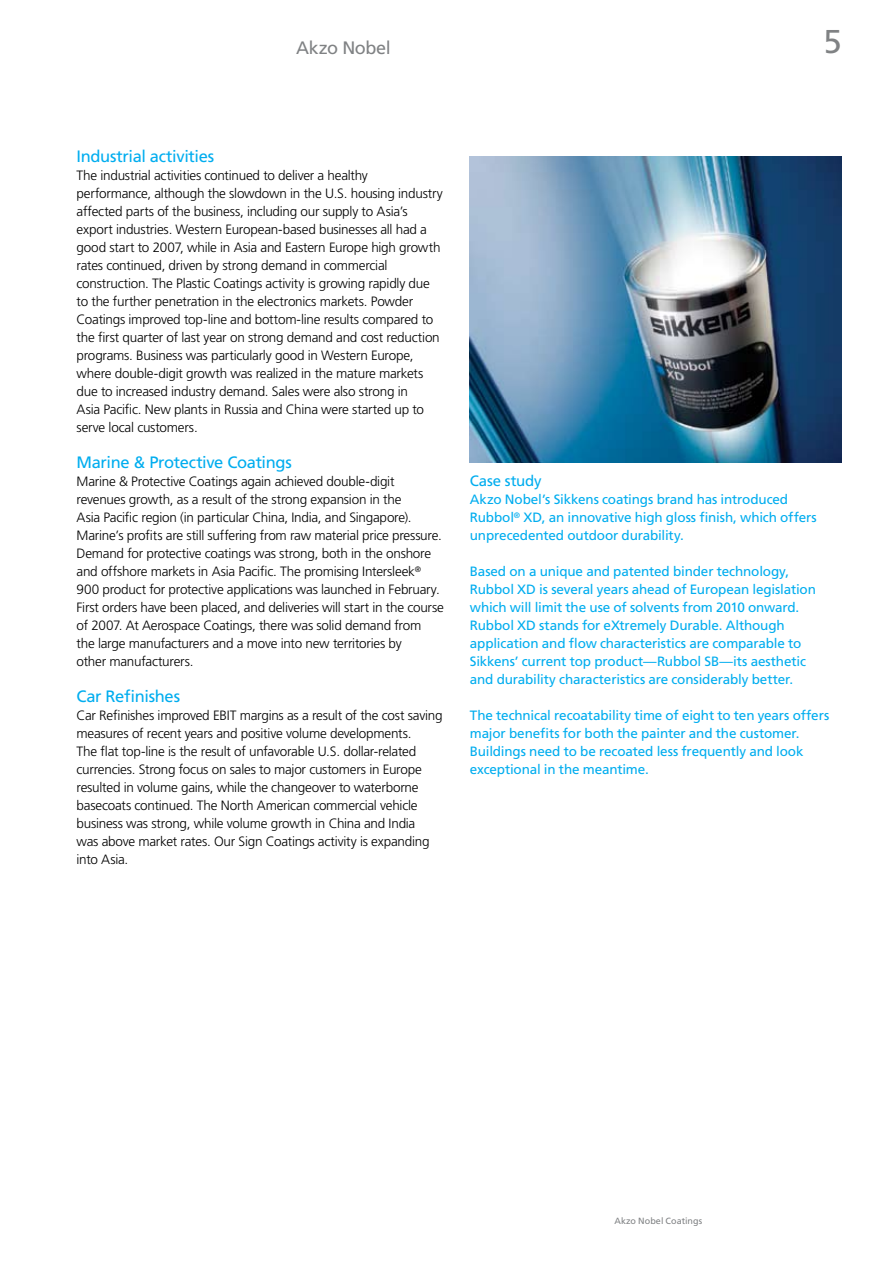
<style>
.page{position:relative;width:893px;height:1263px;background:#fff}
.page>*{position:absolute;margin:0;border:0;box-sizing:border-box;transform-origin:0 0}
.t1{font:18px "Frutiger LT Std";letter-spacing:-.02em;color:#808284}
.t2{font:16.5px "Frutiger LT Std";letter-spacing:-.02em;color:#00adef}
.t3{font:15px "Frutiger LT Std";letter-spacing:-.01em;color:#00adef}
.t4{font:300 13.5px/18px "Frutiger LT Std";letter-spacing:-.02em;color:#000}
.t5{font:13.5px/18px "Frutiger LT Std";letter-spacing:-.01em;color:#00adef}
.t6{font:9px "Frutiger LT Std";letter-spacing:.005em;color:#808284}
</style>
<div class="page">
<img style="left:470px;top:157px;width:372px;height:305px">
<h1 class="t1" style="left:296px;top:37px;width:96px">Akzo Nobel</h1>
<p class="t2" style="left:77px;top:147px;width:139px">Industrial activities</p>
<p class="t4" style="left:77px;top:167px;width:368px">The industrial activities continued to deliver a healthy performance, although the slowdown in the U.S. housing industry affected parts of the business, including our supply to Asia’s export industries. Western European-based businesses all had a good start to 2007, while in Asia and Eastern Europe high growth rates continued, driven by strong demand in commercial construction. The Plastic Coatings activity is growing rapidly due to the further penetration in the electronics markets. Powder Coatings improved top-line and bottom-line results compared to the first quarter of last year on strong demand and cost reduction programs. Business was particularly good in Western Europe, where double-digit growth was realized in the mature markets due to increased industry demand. Sales were also strong in<br>Asia Pacific. New plants in Russia and China were started up to serve local customers.</p>
<p class="t2" style="left:77px;top:453px;width:217px">Marine &amp; Protective Coatings</p>
<p class="t4" style="left:77px;top:473px;width:369px">Marine &amp; Protective Coatings again achieved double-digit revenues growth, as a result of the strong expansion in the<br>Asia Pacific region (in particular China, India, and Singapore).<br>Marine’s profits are still suffering from raw material price pressure.<br>Demand for protective coatings was strong, both in the onshore and offshore markets in Asia Pacific. The promising Intersleek<sup>® </sup>900 product for protective applications was launched in February.<br>First orders have been placed, and deliveries will start in the course of 2007. At Aerospace Coatings, there was solid demand from<br>the large manufacturers and a move into new territories by<br>other manufacturers.</p>
<p class="t2" style="left:77px;top:687px;width:105px">Car Refinishes</p>
<p class="t4" style="left:77px;top:707px;width:368px">Car Refinishes improved EBIT margins as a result of the cost saving measures of recent years and positive volume developments.<br>The flat top-line is the result of unfavorable U.S. dollar-related currencies. Strong focus on sales to major customers in Europe resulted in volume gains, while the changeover to waterborne basecoats continued. The North American commercial vehicle business was strong, while volume growth in China and India<br>was above market rates. Our Sign Coatings activity is expanding into Asia.</p>
<p class="t3" style="left:470px;top:472px;width:73px">Case study</p>
<p class="t5" style="left:470px;top:490px;width:348px">Akzo Nobel’s Sikkens coatings brand has introduced<br>Rubbol<sup>®</sup> XD, an innovative high gloss finish, which offers unprecedented outdoor durability.</p>
<p class="t5" style="left:470px;top:562px;width:348px">Based on a unique and patented binder technology, Rubbol XD is several years ahead of European legislation which will limit the use of solvents from 2010 onward.<br>Rubbol XD stands for eXtremely Durable. Although application and flow characteristics are comparable to Sikkens’ current top product—Rubbol SB—its aesthetic and durability characteristics are considerably better.</p>
<p class="t5" style="left:470px;top:706px;width:361px">The technical recoatability time of eight to ten years offers major benefits for both the painter and the customer.<br>Buildings need to be recoated less frequently and look exceptional in the meantime.</p>
<p class="t6" style="left:614px;top:1216px;width:89px">Akzo Nobel Coatings</p>
</div>
